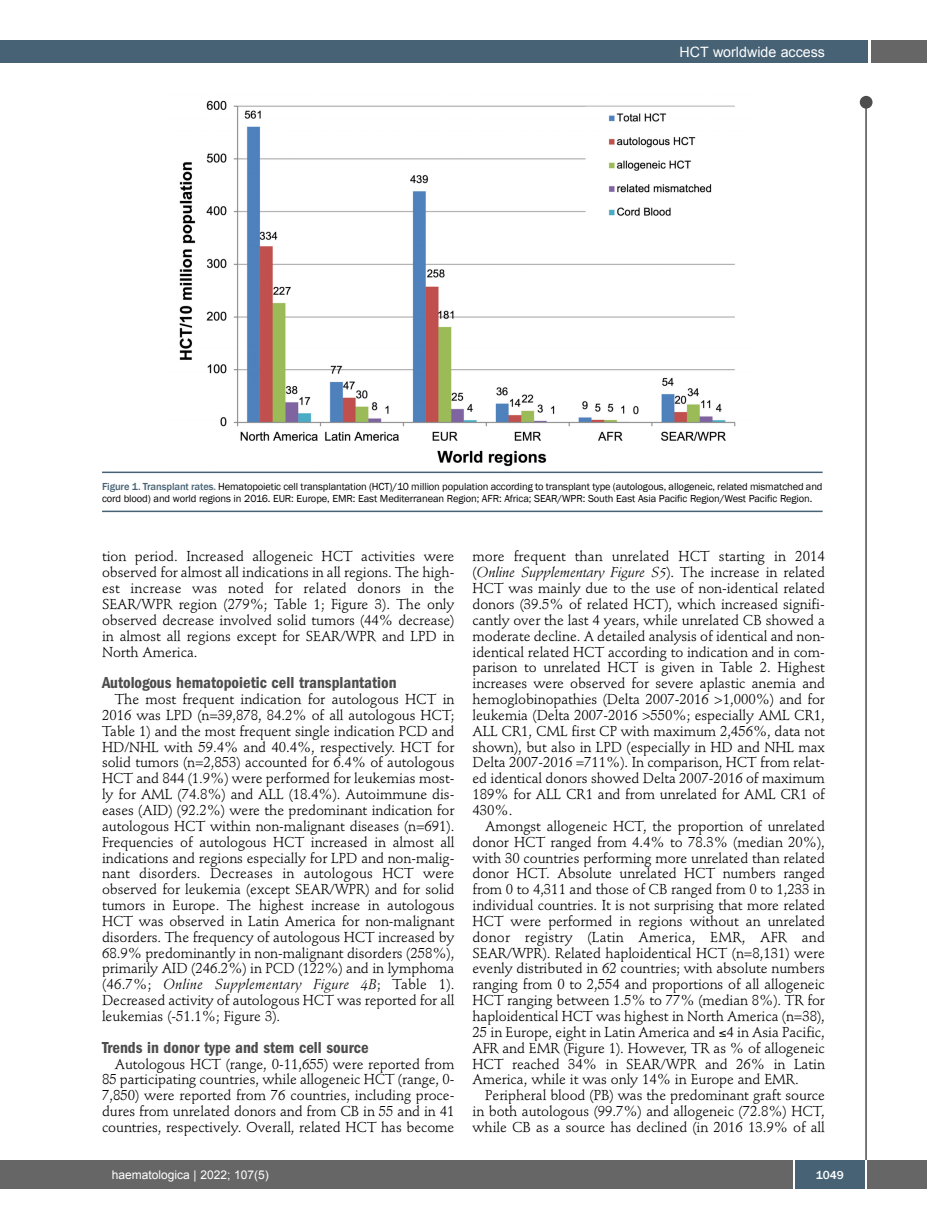
<style>
.page{position:relative;width:927px;height:1225px;background:#fff}
.page>*{position:absolute;margin:0;border:0;box-sizing:border-box;transform-origin:0 0}
.t1{font:600 condensed 16.5px "Franklin Gothic";color:#4d4d4d}
.t2{font:14.25px/15.9px "Stempel Schneidler";letter-spacing:-.005em;color:#000;text-align:justify}
.t3{font:14.25px "Arial";color:#fff}
.t4{font:12px "Arial";color:#fff}
.t5{font:500 12px "Franklin Gothic";color:#fff}
.t6{font:10.5px/12px "Franklin Gothic";letter-spacing:-.01em;color:#000}
.s1{font-weight:500;color:#466274}
.s2{font-style:italic}
</style>
<div class="page">
<div style="left:860px;top:96px;width:12px;height:13px;background:#4d4d4d;border-radius:50%"></div>
<hr style="left:865px;top:98px;width:2px;height:1062px;background:#4d4d4d">
<div style="left:871px;top:40px;width:56px;height:22px;background:#666"></div>
<div style="left:18px;top:40px;width:849px;height:22px;background:#466274"></div>
<div style="left:17px;top:1160px;width:910px;height:28px;background:#666"></div>
<div style="left:795px;top:1160px;width:70px;height:28px;background:#466274"></div>
<hr style="left:793px;top:1160px;width:2px;height:28px;background:#fff">
<hr style="left:865px;top:1160px;width:2px;height:28px;background:#fff">
<div style="left:0;top:40px;width:19px;height:22px;background:#466274"></div>
<div style="left:0;top:1160px;width:18px;height:28px;background:#666"></div>
<img style="left:179px;top:100px;width:557px;height:367px">
<hr style="left:102px;top:471px;width:721px;height:2px;background:#466274">
<hr style="left:102px;top:510px;width:721px;height:2px;background:#466274">
<p class="t3" style="left:680px;top:44px;width:147px">HCT worldwide access</p>
<p class="t6" style="left:102px;top:480px;width:722px"><span class="s1">Figure 1. Transplant rates.</span> Hematopoietic cell transplantation (HCT)/10 million population according to transplant type (autologous, allogeneic, related mismatched and cord blood) and world regions in 2016. EUR: Europe, EMR: East Mediterranean Region; AFR: Africa; SEAR/WPR: South East Asia Pacific Region/West Pacific Region.</p>
<p class="t2" style="left:102px;top:550px;width:354px">tion period. Increased allogeneic HCT activities were observed for almost all indications in all regions. The high&shy;est increase was noted for related donors in the SEAR/WPR region (279%; Table 1; Figure 3). The only observed decrease involved solid tumors (44% decrease) in almost all regions except for SEAR/WPR and LPD in North America.</p>
<p class="t1" style="left:102px;top:677px;width:296px">Autologous hematopoietic cell transplantation</p>
<p class="t2" style="left:102px;top:692px;width:354px;text-indent:13px">The most frequent indication for autologous HCT in 2016 was LPD (n=39,878, 84.2% of all autologous HCT; Table 1) and the most frequent single indication PCD and HD/NHL with 59.4% and 40.4%, respectively. HCT for solid tumors (n=2,853) accounted for 6.4% of autologous HCT and 844 (1.9%) were performed for leukemias most&shy;ly for AML (74.8%) and ALL (18.4%). Autoimmune dis&shy;eases (AID) (92.2%) were the predominant indication for autologous HCT within non-malignant diseases (n=691).<br>Frequencies of autologous HCT increased in almost all indications and regions especially for LPD and non-malig&shy;nant disorders. Decreases in autologous HCT were observed for leukemia (except SEAR/WPR) and for solid tumors in Europe. The highest increase in autologous HCT was observed in Latin America for non-malignant disorders. The frequency of autologous HCT increased by 68.9% predominantly in non-malignant disorders (258%), primarily AID (246.2%) in PCD (122%) and in lymphoma (46.7%; <span class="s2">Online Supplementary Figure 4B</span>; Table 1).<br>Decreased activity of autologous HCT was reported for all leukemias (-51.1%; Figure 3).</p>
<p class="t1" style="left:102px;top:1041px;width:268px">Trends in donor type and stem cell source</p>
<p class="t2" style="left:102px;top:1057px;width:354px;text-indent:13px">Autologous HCT (range, 0-11,655) were reported from 85 participating countries, while allogeneic HCT (range, 0- 7,850) were reported from 76 countries, including proce&shy;dures from unrelated donors and from CB in 55 and in 41 countries, respectively. Overall, related HCT has become</p>
<p class="t2" style="left:472px;top:550px;width:354px">more frequent than unrelated HCT starting in 2014 (<span class="s2">Online Supplementary Figure S5</span>). The increase in related HCT was mainly due to the use of non-identical related donors (39.5% of related HCT), which increased signifi&shy;cantly over the last 4 years, while unrelated CB showed a moderate decline. A detailed analysis of identical and non&shy;identical related HCT according to indication and in com&shy;parison to unrelated HCT is given in Table 2. Highest increases were observed for severe aplastic anemia and hemoglobinopathies (Delta 2007-2016 &gt;1,000%) and for leukemia (Delta 2007-2016 &gt;550%; especially AML CR1, ALL CR1, CML first CP with maximum 2,456%, data not shown), but also in LPD (especially in HD and NHL max Delta 2007-2016 =711%). In comparison, HCT from relat&shy;ed identical donors showed Delta 2007-2016 of maximum 189% for ALL CR1 and from unrelated for AML CR1 of 430%.</p>
<p class="t2" style="left:472px;top:819px;width:354px;text-indent:13px">Amongst allogeneic HCT, the proportion of unrelated donor HCT ranged from 4.4% to 78.3% (median 20%), with 30 countries performing more unrelated than related donor HCT. Absolute unrelated HCT numbers ranged from 0 to 4,311 and those of CB ranged from 0 to 1,233 in individual countries. It is not surprising that more related HCT were performed in regions without an unrelated donor registry (Latin America, EMR, AFR and SEAR/WPR). Related haploidentical HCT (n=8,131) were evenly distributed in 62 countries; with absolute numbers ranging from 0 to 2,554 and proportions of all allogeneic HCT ranging between 1.5% to 77% (median 8%). TR for haploidentical HCT was highest in North America (n=38), 25 in Europe, eight in Latin America and ≤4 in Asia Pacific, AFR and EMR (Figure 1). However, TR as % of allogeneic HCT reached 34% in SEAR/WPR and 26% in Latin America, while it was only 14% in Europe and EMR.</p>
<p class="t2" style="left:472px;top:1089px;width:354px;text-indent:13px">Peripheral blood (PB) was the predominant graft source in both autologous (99.7%) and allogeneic (72.8%) HCT, while CB as a source has declined (in 2016 13.9% of all</p>
<p class="t4" style="left:112px;top:1168px;width:158px">haematologica | 2022; 107(5)</p>
<p class="t5" style="left:816px;top:1167px;width:30px">1049</p>
</div>
